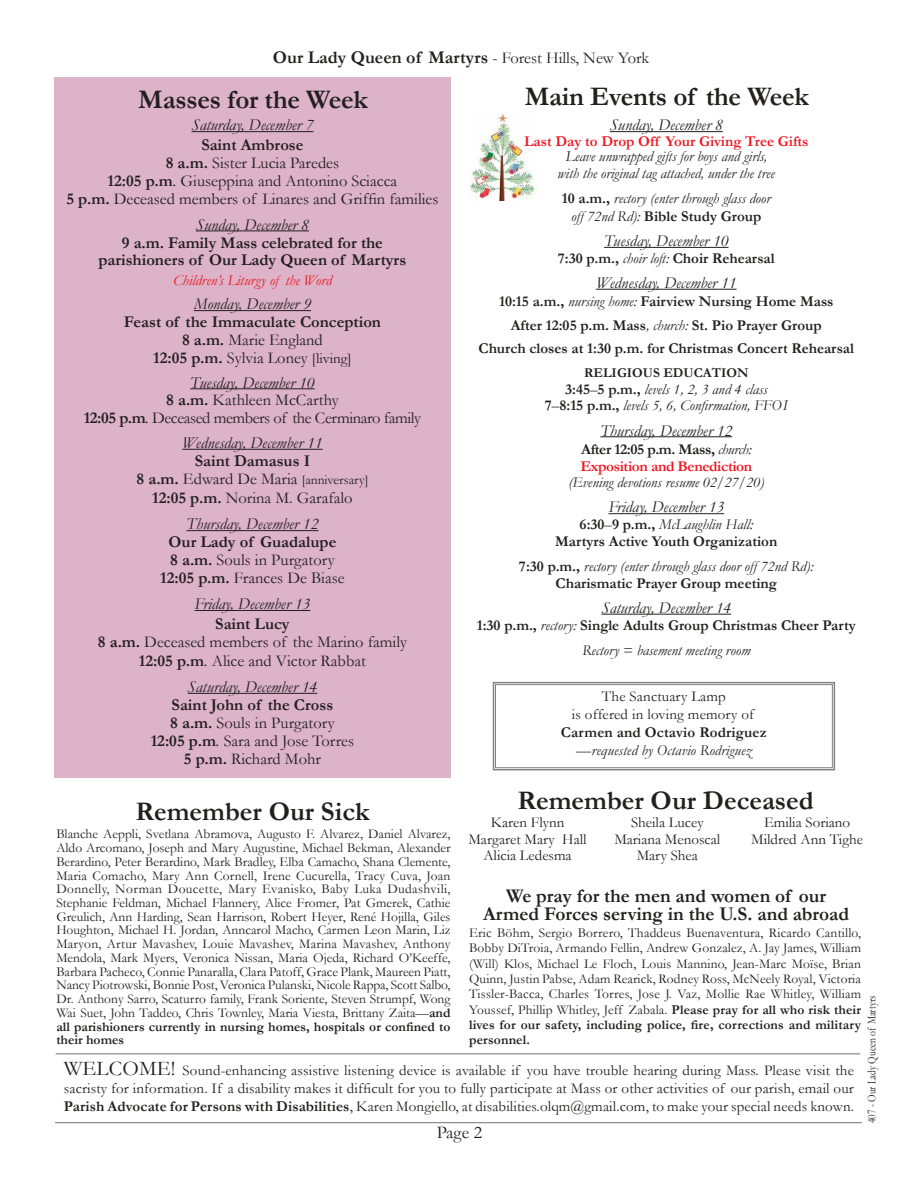
<style>
.page{position:relative;width:918px;height:1188px;background:#fff}
.page>*{position:absolute;margin:0;border:0;box-sizing:border-box;transform-origin:0 0}
.t1{font:700 27px "Garamond";letter-spacing:-.005em;color:#241f1f}
.t2{font:700 19.5px/18px "Garamond";color:#241f1f;text-align:center}
.t3{font:700 18px "Garamond";color:#241f1f}
.t4{font:18px "Garamond";color:#241f1f}
.t5{font:italic 16.5px/26.1px "Garamond";color:#241f1f;text-align:center}
.t6{font:700 16.5px/17.9px "Garamond";color:#241f1f;text-align:center}
.t7{font:16.5px/17.9px "Garamond";color:#241f1f;text-align:center}
.t8{font:16.5px/17.9px "Garamond";letter-spacing:-.025em;color:#241f1f;text-align:center}
.t9{font:15px/16.5px "Garamond";color:#241f1f;text-align:center}
.t10{font:italic 15px/16.8px "Garamond";color:#241f1f;text-align:center}
.t11{font:700 15px/23.5px "Garamond";color:#241f1f;text-align:center}
.t12{font:700 15px/16.8px "Garamond";letter-spacing:-.025em;color:#ef1923}
.t13{font:700 15px "Garamond";color:#ef1923}
.t14{font:italic 15px "Garamond";color:#ef1923}
.t15{font:13.5px/13.8px "Garamond";color:#241f1f;text-align:justify}
.t16{font:700 13.5px "Garamond";color:#241f1f}
.t17{font:12px "Garamond";color:#241f1f;scale:.8 1}
.s1{font-weight:400;font-size:16.5px}
.s2{font-weight:700}
.s3{font-style:italic}
.s4{font-weight:400;font-style:italic}
.s5{font-style:inherit}
.s6{font-weight:400}
.s7{font-weight:400;font-size:15px}
.s8{font-weight:400;font-size:13.5px}
.s9{font-weight:700;font-style:normal}
.s10{font-style:normal}
.s11{color:#241f1f}
.s12{font-weight:400;font-style:italic;color:#241f1f}
.s13{font-size:21px}
</style>
<div class="page">
<div style="left:54px;top:78px;width:397px;height:700px;background:#dcb3c9"></div>
<hr style="left:55px;top:1122px;width:807px;height:1px;background:#838182">
<hr style="left:56px;top:1053px;width:804px;height:1px;background:#838182">
<img style="left:470px;top:113px;width:66px;height:88px">
<hr style="left:192px;top:131px;width:121px;height:1px;background:#241f1f">
<hr style="left:196px;top:230px;width:113px;height:1px;background:#241f1f">
<hr style="left:194px;top:310px;width:117px;height:1px;background:#241f1f">
<hr style="left:190px;top:388px;width:125px;height:1px;background:#241f1f">
<hr style="left:182px;top:449px;width:141px;height:1px;background:#241f1f">
<hr style="left:187px;top:530px;width:131px;height:1px;background:#241f1f">
<hr style="left:195px;top:610px;width:115px;height:1px;background:#241f1f">
<hr style="left:188px;top:693px;width:129px;height:1px;background:#241f1f">
<svg style="left:492px;top:681px;width:344px;height:90px"></svg>
<div style="left:495px;top:684px;width:338px;height:84px;border:1px solid #838182"></div>
<hr style="left:610px;top:131px;width:113px;height:1px;background:#241f1f">
<hr style="left:604px;top:247px;width:125px;height:1px;background:#241f1f">
<hr style="left:596px;top:289px;width:141px;height:1px;background:#241f1f">
<hr style="left:600px;top:436px;width:132px;height:1px;background:#241f1f">
<hr style="left:608px;top:513px;width:116px;height:1px;background:#241f1f">
<hr style="left:601px;top:614px;width:130px;height:1px;background:#241f1f">
<h3 class="t3" style="left:273px;top:45px;width:378px">Our Lady Queen of Martyrs <span class="s1">- Forest Hills, New York</span></h3>
<h1 class="t1" style="left:138px;top:81px;width:231px">Masses for the Week</h1>
<h1 class="t1" style="left:525px;top:79px;width:286px">Main Events of the Week</h1>
<p class="t5" style="left:192px;top:112px;width:123px">Saturday, December 7</p>
<p class="t7" style="left:66px;top:135px;width:374px"><span class="s2">Saint Ambrose<br>8 a.m.</span> Sister Lucia Paredes<br><span class="s2">12:05 p.m</span><span class="s3">.</span> Giuseppina and Antonino Sciacca<br><span class="s2">5 p.m.</span> Deceased members of Linares and Griffin families</p>
<p class="t6" style="left:98px;top:216px;width:310px"><span class="s4">Sunday, December 8<br></span><span class="s5">9</span> a.m. Family Mass celebrated for the parishioners of Our Lady Queen of Martyrs</p>
<p class="t14" style="left:173px;top:270px;width:160px">Children’s Liturgy of the Word</p>
<p class="t5" style="left:194px;top:291px;width:119px">Monday, December 9</p>
<p class="t6" style="left:124px;top:313px;width:259px">Feast of the Immaculate Conception<br>8 a.m. <span class="s6">Marie England<br></span>12:05 p.m. <span class="s6">Sylvia Loney</span> <span class="s7">[living]</span></p>
<p class="t8" style="left:84px;top:373px;width:339px"><span class="s3">Tuesday, December 10<br></span><span class="s2">8 a.m.</span> Kathleen McCarthy<br><span class="s2">12:05 p.m</span><span class="s3">.</span> Deceased members of the Cerminaro family</p>
<p class="t5" style="left:182px;top:429px;width:142px">Wednesday, December 11</p>
<p class="t6" style="left:137px;top:452px;width:233px">Saint Damasus I<br>8 a.m. <span class="s6">Edward De Maria</span> <span class="s8">[anniversary]</span></p>
<p class="t5" style="left:152px;top:485px;width:202px"><span class="s9">12:05 p.m.</span> <span class="s10">Norina M. Garafalo<br></span>Thursday, December 12</p>
<p class="t6" style="left:160px;top:533px;width:186px">Our Lady of Guadalupe<br>8 a.m. <span class="s6">Souls in Purgatory<br></span>12:05 p.m. <span class="s6">Frances De Biase</span></p>
<p class="t5" style="left:195px;top:591px;width:117px">Friday, December 13</p>
<p class="t7" style="left:98px;top:614px;width:311px"><span class="s2">Saint Lucy<br>8 a.m.</span> Deceased members of the Marino family</p>
<p class="t5" style="left:139px;top:647px;width:229px"><span class="s9">12:05 p.m</span>. <span class="s10">Alice and Victor Rabbat<br></span>Saturday, December 14</p>
<p class="t7" style="left:151px;top:695px;width:205px"><span class="s2">Saint John of the Cross<br>8 a.m.</span> Souls in Purgatory<br><span class="s2">12:05 p.m</span><span class="s3">.</span> Sara and Jose Torres<br><span class="s2">5 p.m.</span> Richard Mohr</p>
<p class="t9" style="left:572px;top:687px;width:184px;line-height:18px">The Sanctuary Lamp<br>is offered in loving memory of</p>
<p class="t5" style="left:610px;top:112px;width:115px">Sunday, December 8</p>
<p class="t13" style="left:524px;top:131px;width:286px">Last Day to Drop Off Your Giving Tree Gifts</p>
<p class="t10" style="left:558px;top:147px;width:219px">Leave unwrapped gifts for boys and girls, with the original tag attached, under the tree</p>
<p class="t10" style="left:562px;top:189px;width:210px;line-height:18.3px"><span class="s9">10 a.m.,</span> rectory (enter through glass door off 72nd Rd): <span class="s9">Bible Study Group</span></p>
<p class="t5" style="left:604px;top:228px;width:126px">Tuesday, December 10</p>
<p class="t11" style="left:558px;top:246px;width:218px">7:30 p.m., <span class="s4">choir loft:</span> Choir Rehearsal</p>
<p class="t5" style="left:596px;top:269px;width:142px">Wednesday, December 11</p>
<p class="t11" style="left:479px;top:290px;width:377px">10:15 a.m., <span class="s4">nursing home:</span> Fairview Nursing Home Mass<br>After 12:05 p.m. Mass<span class="s4">, church:</span> St. Pio Prayer Group<br>Church closes at 1:30 p.m. for Christmas Concert Rehearsal</p>
<p class="t16" style="left:584px;top:363px;width:166px">RELIGIOUS EDUCATION</p>
<p class="t10" style="left:545px;top:380px;width:244px"><span class="s9">3:45</span><span class="s10">–</span><span class="s9">5 p.m.,</span> levels 1, 2, 3 and 4 class<br><span class="s9">7</span><span class="s10">–</span><span class="s9">8:15 p.m.,</span> levels 5, 6, Confirmation, FFO I</p>
<p class="t5" style="left:600px;top:417px;width:133px">Thursday, December 12</p>
<p class="t12" style="left:580px;top:441px;width:173px"><span class="s11">After 12:05 p.m. Mass,</span> <span class="s12">church:<br></span>Exposition and Benediction</p>
<p class="t10" style="left:568px;top:474px;width:197px">(Evening devotions resume 02/27/20)</p>
<p class="t5" style="left:608px;top:494px;width:117px">Friday, December 13</p>
<p class="t11" style="left:555px;top:516px;width:224px;line-height:16.8px">6:30<span class="s6">–</span>9 p.m., <span class="s4">McLaughlin Hall:<br></span>Martyrs Active Youth Organization</p>
<p class="t10" style="left:519px;top:558px;width:296px"><span class="s9">7:30 p.m.,</span> rectory (enter through glass door off 72nd Rd):<br><span class="s9">Charismatic Prayer Group meeting</span></p>
<p class="t5" style="left:601px;top:594px;width:131px">Saturday, December 14</p>
<p class="t11" style="left:477px;top:613px;width:381px;line-height:25px">1:30 p.m., <span class="s4">rectory:</span> Single Adults Group Christmas Cheer Party<br><span class="s4">Rectory = basement meeting room</span></p>
<p class="t11" style="left:561px;top:721px;width:207px">Carmen and Octavio Rodriguez</p>
<p class="t10" style="left:576px;top:742px;width:177px">—requested by Octavio Rodriguez</p>
<h1 class="t1" style="left:518px;top:782px;width:298px">Remember Our Deceased</h1>
<p class="t9" style="left:468px;top:814px;width:120px">Karen Flynn<br>Margaret Mary Hall<br>Alicia Ledesma</p>
<p class="t9" style="left:614px;top:814px;width:107px">Sheila Lucey<br>Mariana Menoscal<br>Mary Shea</p>
<p class="t9" style="left:751px;top:814px;width:113px">Emilia Soriano<br>Mildred Ann Tighe</p>
<h1 class="t1" style="left:136px;top:793px;width:235px">Remember Our Sick</h1>
<p class="t15" style="left:56px;top:827px;width:396px">Blanche Aeppli, Svetlana Abramova, Augusto F. Alvarez, Daniel Alvarez, Aldo Arcomano, Joseph and Mary Augustine, Michael Bekman, Alexander Berardino, Peter Berardino, Mark Bradley, Elba Camacho, Shana Clemente, Maria Comacho, Mary Ann Cornell, Irene Cucurella, Tracy Cuva, Joan Donnelly, Norman Doucette, Mary Evanisko, Baby Luka Dudashvili, Stephanie Feldman, Michael Flannery, Alice Fromer, Pat Gmerek, Cathie Greulich, Ann Harding, Sean Harrison, Robert Heyer, René Hojilla, Giles Houghton, Michael H. Jordan, Anncarol Macho, Carmen Leon Marin, Liz Maryon, Artur Mavashev, Louie Mavashev, Marina Mavashev, Anthony Mendola, Mark Myers, Veronica Nissan, Maria Ojeda, Richard O’Keeffe, Barbara Pacheco, Connie Panaralla, Clara Patoff, Grace Plank, Maureen Piatt, Nancy Piotrowski, Bonnie Post, Veronica Pulanski, Nicole Rappa, Scott Salbo, Dr. Anthony Sarro, Scaturro family, Frank Soriente, Steven Strumpf, Wong Wai Suet, John Taddeo, Chris Townley, Maria Viesta, Brittany Zaita—<span class="s2">and all parishioners currently in nursing homes, hospitals or confined to their homes</span></p>
<p class="t9" style="left:64px;top:1061px;width:792px;line-height:18px;text-align:justify"><span class="s13">WELCOME!</span> Sound-enhancing assistive listening device is available if you have trouble hearing during Mass. Please visit the sacristy for information. If a disability makes it difficult for you to fully participate at Mass or other activities of our parish, email our <span class="s2">Parish Advocate for Persons with Disabilities</span>, Karen Mongiello, at disabilities.olqm@gmail.com, to make your special needs known.</p>
<h2 class="t2" style="left:483px;top:887px;width:367px">We pray for the men and women of our<br>Armed Forces serving in the U.S. and abroad</h2>
<p class="t15" style="left:469px;top:925px;width:394px;line-height:15.3px">Eric Böhm, Sergio Borrero, Thaddeus Buenaventura, Ricardo Cantillo, Bobby DiTroia, Armando Fellin, Andrew Gonzalez, A. Jay James, William (Will) Klos, Michael Le Floch, Louis Mannino, Jean-Marc Moïse, Brian Quinn, Justin Pabse, Adam Rearick, Rodney Ross, McNeely Royal, Victoria Tissler-Bacca, Charles Torres, Jose J. Vaz, Mollie Rae Whitley, William Youssef, Phillip Whitley, Jeff Zabala. <span class="s2">Please pray for all who risk their lives for our safety, including police, fire, corrections and military personnel.</span></p>
<p class="t17" style="left:864px;top:1123px;width:161px;rotate:-90deg">407 - Our Lady Queen of Martyrs</p>
<h3 class="t4" style="left:437px;top:1120px;width:47px">Page 2</h3>
</div>
